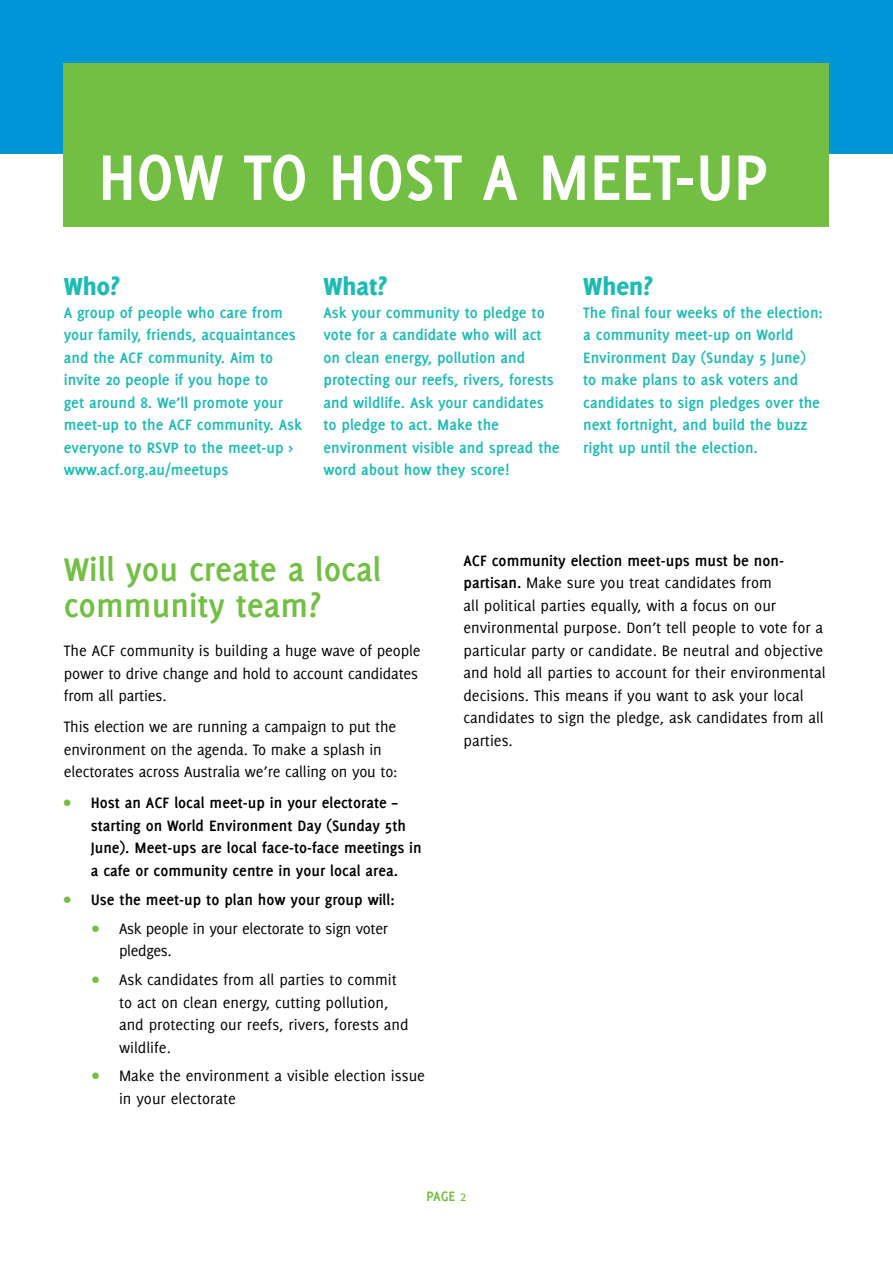
<style>
.page{position:relative;width:893px;height:1263px;background:#fff}
.page>*{position:absolute;margin:0;border:0;box-sizing:border-box;transform-origin:0 0}
.t1{font:700 70.5px "Delicious";letter-spacing:-.01em;color:#fff}
.t2{font:700 36px/36px "Delicious";color:#72bf44}
.t3{font:800 27px "Delicious";color:#1cbbb4}
.t4{font:16.5px/22.5px "Delicious";color:#000}
.t5{font:700 16.5px/22.5px "Delicious";color:#1cbbb4}
.t6{font:700 16.5px/22.5px "Delicious";color:#000}
.t7{font:16.5px/22.5px "Delicious";letter-spacing:-.02em;color:#000}
.t8{font:700 15px "Delicious";color:#72bf44}
.s1{font-weight:800;color:#72bf44}
.s2{font-weight:700}
.s3{font-weight:400}
</style>
<div class="page">
<div style="left:0;top:0;width:893px;height:154px;background:#0096d5"></div>
<div style="left:64px;top:64px;width:765px;height:163px;background:#72bf44"></div>
<h1 class="t1" style="left:98px;top:137px;width:672px">HOW TO HOST A MEET-UP</h1>
<h3 class="t3" style="left:64px;top:271px;width:57px">Who?</h3>
<p class="t5" style="left:64px;top:301px;width:240px">A group of people who care from your family, friends, acquaintances and the ACF community. Aim to invite 20 people if you hope to<br>get around 8. We’ll promote your meet-up to the ACF community. Ask everyone to RSVP to the meet-up &gt; www.acf.org.au/meetups</p>
<h3 class="t3" style="left:323px;top:271px;width:65px">What?</h3>
<p class="t5" style="left:323px;top:301px;width:238px">Ask your community to pledge to vote for a candidate who will act on clean energy, pollution and protecting our reefs, rivers, forests and wildlife. Ask your candidates to pledge to act. Make the environment visible and spread the word about how they score!</p>
<h3 class="t3" style="left:583px;top:271px;width:71px">When?</h3>
<p class="t5" style="left:583px;top:301px;width:241px">The final four weeks of the election: a community meet-up on World<br>Environment Day (Sunday 5 June) to make plans to ask voters and candidates to sign pledges over the next fortnight, and build the buzz right up until the election.</p>
<h2 class="t2" style="left:64px;top:551px;width:319px">Will you create a local community team?</h2>
<p class="t4" style="left:64px;top:639px;width:358px">The ACF community is building a huge wave of people power to drive change and hold to account candidates from all parties.</p>
<p class="t4" style="left:64px;top:715px;width:335px">This election we are running a campaign to put the environment on the agenda. To make a splash in electorates across Australia we’re calling on you to:</p>
<p class="t6" style="left:91px;top:791px;width:333px;text-indent:-27px"><span class="s1">•</span> Host an ACF local meet-up in your electorate – starting on World Environment Day (Sunday 5th June). Meet-ups are local face-to-face meetings in a cafe or community centre in your local area.</p>
<p class="t6" style="left:64px;top:888px;width:332px"><span class="s1">•</span> Use the meet-up to plan how your group will:</p>
<p class="t7" style="left:119px;top:917px;width:271px;text-indent:-27px"><span class="s1">•</span> Ask people in your electorate to sign voter pledges.</p>
<p class="t4" style="left:119px;top:968px;width:291px;text-indent:-27px"><span class="s1">•</span> Ask candidates from all parties to commit to act on clean energy, cutting pollution, and protecting our reefs, rivers, forests and wildlife.</p>
<p class="t4" style="left:119px;top:1064px;width:308px;text-indent:-27px"><span class="s1">•</span> Make the environment a visible election issue in your electorate</p>
<p class="t4" style="left:463px;top:549px;width:364px"><span class="s2">ACF community election meet-ups must be non&shy;partisan.</span> Make sure you treat candidates from<br>all political parties equally, with a focus on our environmental purpose. Don’t tell people to vote for a particular party or candidate. Be neutral and objective and hold all parties to account for their environmental decisions. This means if you want to ask your local candidates to sign the pledge, ask candidates from all parties.</p>
<p class="t8" style="left:426px;top:1188px;width:42px">PAGE <span class="s3">2</span></p>
</div>
